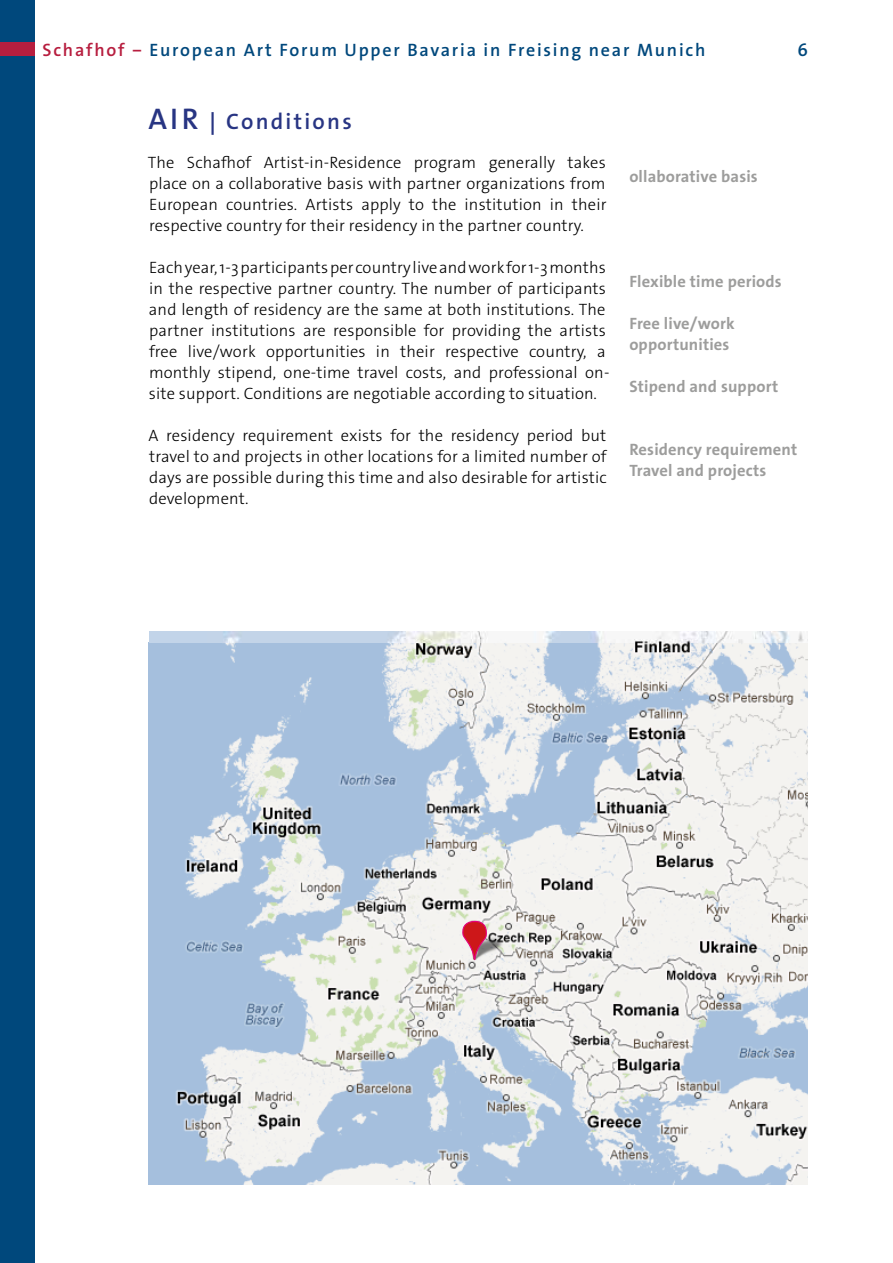
<style>
.page{position:relative;width:893px;height:1263px;background:#fff}
.page>*{position:absolute;margin:0;border:0;box-sizing:border-box;transform-origin:0 0}
.t1{font:600 22.5px "The Sans Os F";letter-spacing:.1em;color:#283583}
.t2{font:600 18px "The Sans Os F";letter-spacing:.1em;color:#00487c}
.t3{font:300 16.5px/21px "The Sans Os F";letter-spacing:.01em;color:#000;text-align:justify}
.t4{font:700 16.5px/21px "The Sans Os F";letter-spacing:.01em;color:#9d9d9c}
.s1{color:#b71e3f}
.s2{font-size:30px}
</style>
<div class="page">
<div style="left:0;top:0;width:34px;height:1263px;background:#00487c"></div>
<div style="left:0;top:43px;width:34px;height:13px;background:#b71e3f"></div>
<img style="left:149px;top:643px;width:659px;height:541px">
<img style="left:207px;top:631px;width:601px;height:12px">
<svg style="left:462px;top:920px;width:25px;height:41px"></svg>
<div style="left:149px;top:631px;width:58px;height:12px;background:#c2d4e9"></div>
<p class="t2" style="left:43px;top:38px;width:664px"><span class="s1">Schafhof ‒</span> European Art Forum Upper Bavaria in Freising near Munich</p>
<p class="t2" style="left:797px;top:38px;width:12px">6</p>
<h1 class="t1" style="left:149px;top:106px;width:205px"><span class="s2">AIR</span>↕Conditions</h1>
<p class="t3" style="left:148px;top:152px;width:460px">The Schafhof Artist-in-Residence program generally takes place on a collaborative basis with partner organizations from European countries. Artists apply to the institution in their respective country for their residency in the partner country.</p>
<p class="t3" style="left:149px;top:257px;width:462px;text-align:left">Each year, 1-3 participants per country live and work for 1-3 months in the respective partner country. The number of participants and length of residency are the same at both institutions. The partner institutions are responsible for providing the artists free live/work opportunities in their respective country, a monthly stipend, one-time travel costs, and professional on&shy;site support. Conditions are negotiable according to situation.</p>
<p class="t3" style="left:148px;top:425px;width:460px">A residency requirement exists for the residency period but travel to and projects in other locations for a limited number of days are possible during this time and also desirable for artistic development.</p>
<p class="t4" style="left:629px;top:166px;width:130px">ollaborative basis</p>
<p class="t4" style="left:629px;top:271px;width:154px">Flexible time periods</p>
<p class="t4" style="left:629px;top:313px;width:107px">Free live/work opportunities</p>
<p class="t4" style="left:629px;top:376px;width:150px">Stipend and support</p>
<p class="t4" style="left:629px;top:439px;width:169px">Residency requirement<br>Travel and projects</p>
</div>
